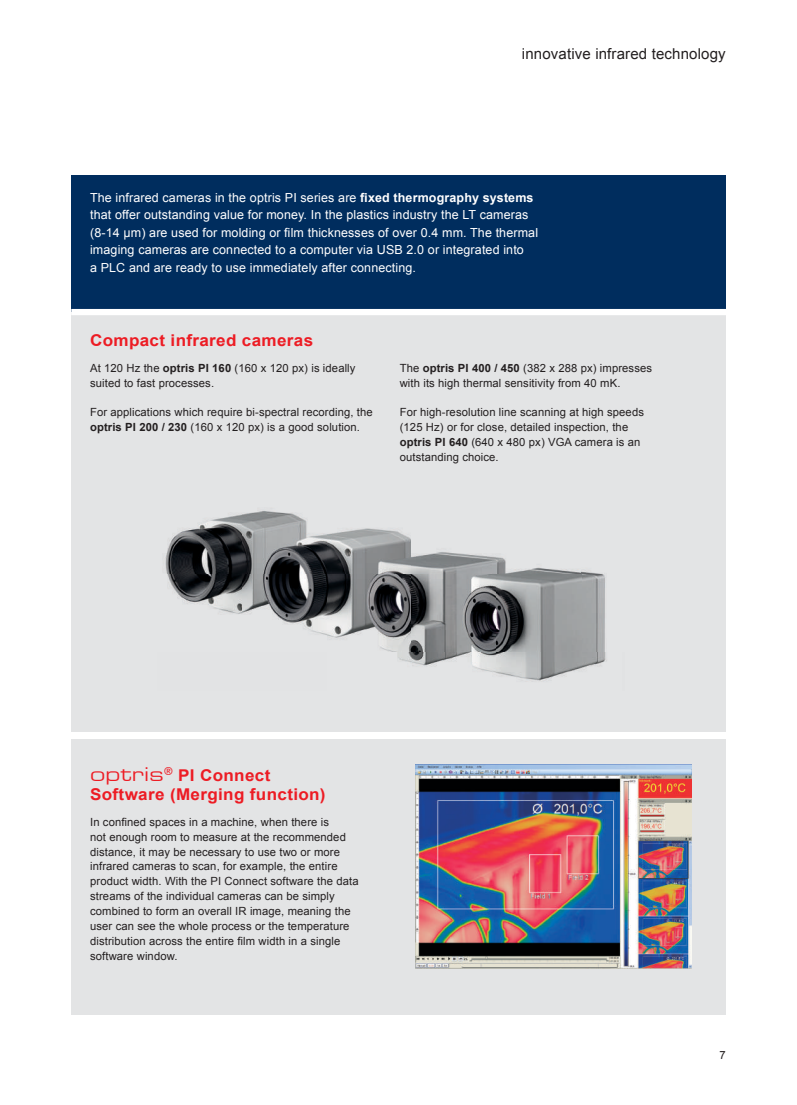
<style>
.page{position:relative;width:797px;height:1105px;background:#fff}
.page>*{position:absolute;margin:0;border:0;box-sizing:border-box;transform-origin:0 0}
.t1{font:700 16.25px/18.8px "Arial";letter-spacing:.02em;color:#ed1c24;scale:1.05 1}
.t2{font:15px "Arial";letter-spacing:.01em;color:#231f20}
.t3{font:12.5px/17.5px "Arial";letter-spacing:.01em;color:#fff}
.t4{font:11.25px/15px "Arial";letter-spacing:.01em;color:#231f20}
.s1{font-weight:700}
.s2{font-family:"Eurostile Ex Two Normal";font-weight:400;font-size:18.75px}
</style>
<div class="page">
<div style="left:71px;top:739px;width:654px;height:275px;background:#e3e4e5"></div>
<div style="left:71px;top:175px;width:654px;height:137px;background:#002d5e"></div>
<div style="left:71px;top:312px;width:654px;height:419px;background:#e3e4e5"></div>
<div style="left:71px;top:309px;width:656px;height:6px;background:#fff"></div>
<img style="left:165px;top:511px;width:442px;height:170px">
<img style="left:415px;top:765px;width:276px;height:204px">
<h2 class="t2" style="left:522px;top:44px;width:205px">innovative infrared technology</h2>
<p class="t3" style="left:90px;top:189px;width:449px">The infrared cameras in the optris PI series are <span class="s1">fixed thermography systems </span>that offer outstanding value for money. In the plastics industry the LT cameras (8-14 µm) are used for molding or film thicknesses of over 0.4 mm. The thermal imaging cameras are connected to a computer via USB 2.0 or integrated into<br>a PLC and are ready to use immediately after connecting.</p>
<h1 class="t1" style="left:90px;top:332px;width:214px">Compact infrared cameras</h1>
<p class="t4" style="left:90px;top:361px;width:267px">At 120 Hz the <span class="s1">optris PI 160</span> (160 x 120 px) is ideally suited to fast processes.</p>
<p class="t4" style="left:90px;top:405px;width:284px">For applications which require bi-spectral recording, the <span class="s1">optris PI 200 / 230</span> (160 x 120 px) is a good solution.</p>
<p class="t4" style="left:400px;top:361px;width:254px">The <span class="s1">optris PI 400 / 450</span> (382 x 288 px) impresses with its high thermal sensitivity from 40 mK.</p>
<p class="t4" style="left:400px;top:405px;width:246px">For high-resolution line scanning at high speeds (125 Hz) or for close, detailed inspection, the <span class="s1">optris PI 640</span> (640 x 480 px) VGA camera is an outstanding choice.</p>
<h1 class="t1" style="left:90px;top:766px;width:226px"><span class="s2">optris</span><sup>®</sup> PI Connect<br>Software (Merging function)</h1>
<p class="t4" style="left:90px;top:814px;width:270px">In confined spaces in a machine, when there is<br>not enough room to measure at the recommended distance, it may be necessary to use two or more infrared cameras to scan, for example, the entire product width. With the PI Connect software the data streams of the individual cameras can be simply combined to form an overall IR image, meaning the user can see the whole process or the temperature distribution across the entire film width in a single software window.</p>
<p class="t4" style="left:719px;top:1047px;width:8px">7</p>
</div>
